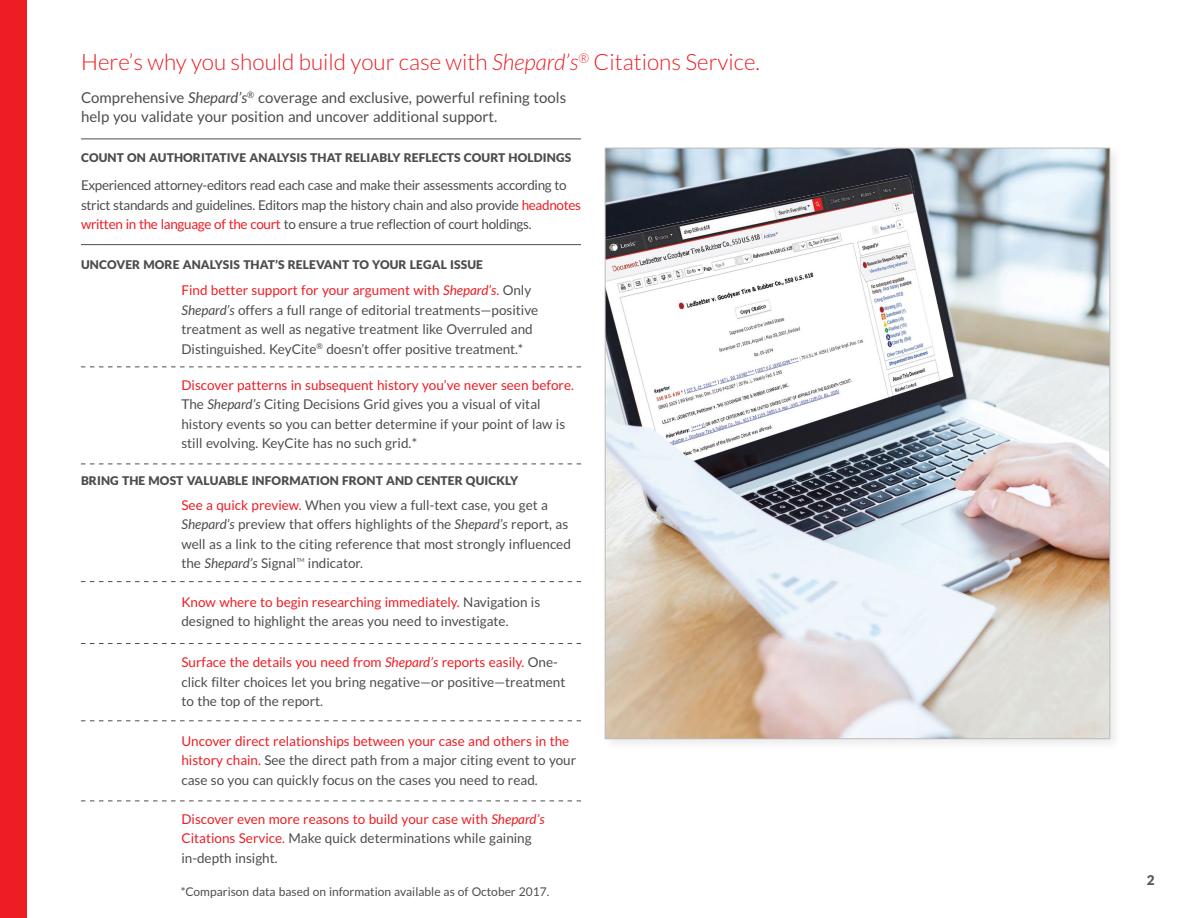
<style>
.page{position:relative;width:1188px;height:918px;background:#fff}
.page>*{position:absolute;margin:0;border:0;box-sizing:border-box;transform-origin:0 0}
.t1{font:300 22.5px "Lato";color:#ed1d24}
.t2{font:15px/19.5px "Lato";color:#4d4d4f}
.t3{font:13.5px/19.5px "Lato";color:#4d4d4f}
.t4{font:13.5px/19.5px "Lato";letter-spacing:-.025em;color:#4d4d4f}
.t5{font:13.5px/19.5px "Lato";color:#ed1d24}
.t6{font:900 13.5px "Lato";color:#58595b}
.t7{font:900 12px "Lato";letter-spacing:.01em;color:#4d4d4f}
.t8{font:12px "Lato";color:#4d4d4f}
.t9{font:5.4px "Lato";color:#4d4d4f}
.s1{font-style:italic}
.s2{color:#ed1d24}
.s3{font-style:italic;color:#ed1d24}
.s4{color:#4d4d4f}
</style>
<div class="page">
<svg style="left:81px;top:721px;width:500px;height:1px"></svg>
<svg style="left:81px;top:643px;width:500px;height:1px"></svg>
<svg style="left:81px;top:581px;width:500px;height:1px"></svg>
<div style="left:0;top:0;width:27px;height:918px;background:#ed1d24"></div>
<div style="left:601px;top:144px;width:522px;height:608px;background:#000;opacity:.08"></div>
<img style="left:607px;top:150px;width:501px;height:587px">
<svg style="left:81px;top:367px;width:500px;height:1px"></svg>
<hr style="left:81px;top:139px;width:500px;height:1px;background:#4d4d4f">
<hr style="left:81px;top:244px;width:500px;height:1px;background:#4d4d4f">
<svg style="left:81px;top:801px;width:500px;height:1px"></svg>
<svg style="left:81px;top:464px;width:500px;height:1px"></svg>
<img style="left:605px;top:172px;width:312px;height:91px">
<h1 class="t1" style="left:81px;top:50px;width:681px">Here’s why you should build your case with <span class="s1">Shepard’s</span><sup>®</sup> Citations Service.</h1>
<p class="t2" style="left:81px;top:88px;width:487px">Comprehensive <span class="s1">Shepard’s</span><sup>®</sup> coverage and exclusive, powerful refining tools help you validate your position and uncover additional support.</p>
<p class="t7" style="left:81px;top:151px;width:492px">COUNT ON AUTHORITATIVE ANALYSIS THAT RELIABLY REFLECTS COURT HOLDINGS</p>
<p class="t4" style="left:81px;top:176px;width:502px">Experienced attorney-editors read each case and make their assessments according to strict standards and guidelines. Editors map the history chain and also provide <span class="s2">headnotes written in the language of the court</span> to ensure a true reflection of court holdings.</p>
<p class="t7" style="left:81px;top:258px;width:403px">UNCOVER MORE ANALYSIS THAT’S RELEVANT TO YOUR LEGAL ISSUE</p>
<p class="t3" style="left:181px;top:281px;width:358px"><span class="s2">Find better support for your argument with</span> <span class="s3">Shepard’s</span><span class="s2">.</span> Only <span class="s1">Shepard’s</span> offers a full range of editorial treatments—positive treatment as well as negative treatment like Overruled and Distinguished. KeyCite<sup>®</sup> doesn’t offer positive treatment. *</p>
<p class="t3" style="left:181px;top:375px;width:394px"><span class="s2">Discover patterns in subsequent history you’ve never seen before.<br></span>The <span class="s1">Shepard’s</span> Citing Decisions Grid gives you a visual of vital history events so you can better determine if your point of law is still evolving. KeyCite has no such grid. *</p>
<p class="t7" style="left:81px;top:474px;width:439px">BRING THE MOST VALUABLE INFORMATION FRONT AND CENTER QUICKLY</p>
<p class="t3" style="left:181px;top:495px;width:391px"><span class="s2">See a quick preview.</span> When you view a full-text case, you get a <span class="s1">Shepard’s</span> preview that offers highlights of the <span class="s1">Shepard’s</span> report, as well as a link to the citing reference that most strongly influenced the <span class="s1">Shepard’s</span> Signal</p>
<p class="t9" style="left:296px;top:557px;width:10px">TM</p>
<p class="t3" style="left:308px;top:554px;width:57px">indicator.</p>
<p class="t3" style="left:181px;top:592px;width:360px"><span class="s2">Know where to begin researching immediately.</span> Navigation is designed to highlight the areas you need to investigate.</p>
<p class="t3" style="left:181px;top:653px;width:385px"><span class="s2">Surface the details you need from</span> <span class="s3">Shepard’s</span> <span class="s2">reports easily.</span> One&shy;click filter choices let you bring negative—or positive—treatment to the top of the report.</p>
<p class="t3" style="left:181px;top:731px;width:396px"><span class="s2">Uncover direct relationships between your case and others in the history chain.</span> See the direct path from a major citing event to your case so you can quickly focus on the cases you need to read.</p>
<p class="t5" style="left:181px;top:809px;width:365px">Discover even more reasons to build your case with <span class="s1">Shepard’s<br></span>Citations Service. <span class="s4">Make quick determinations while gaining in-depth insight.</span></p>
<p class="t8" style="left:181px;top:885px;width:370px">*Comparison data based on information available as of October 2017.</p>
<p class="t6" style="left:1147px;top:872px;width:9px">2</p>
</div>
